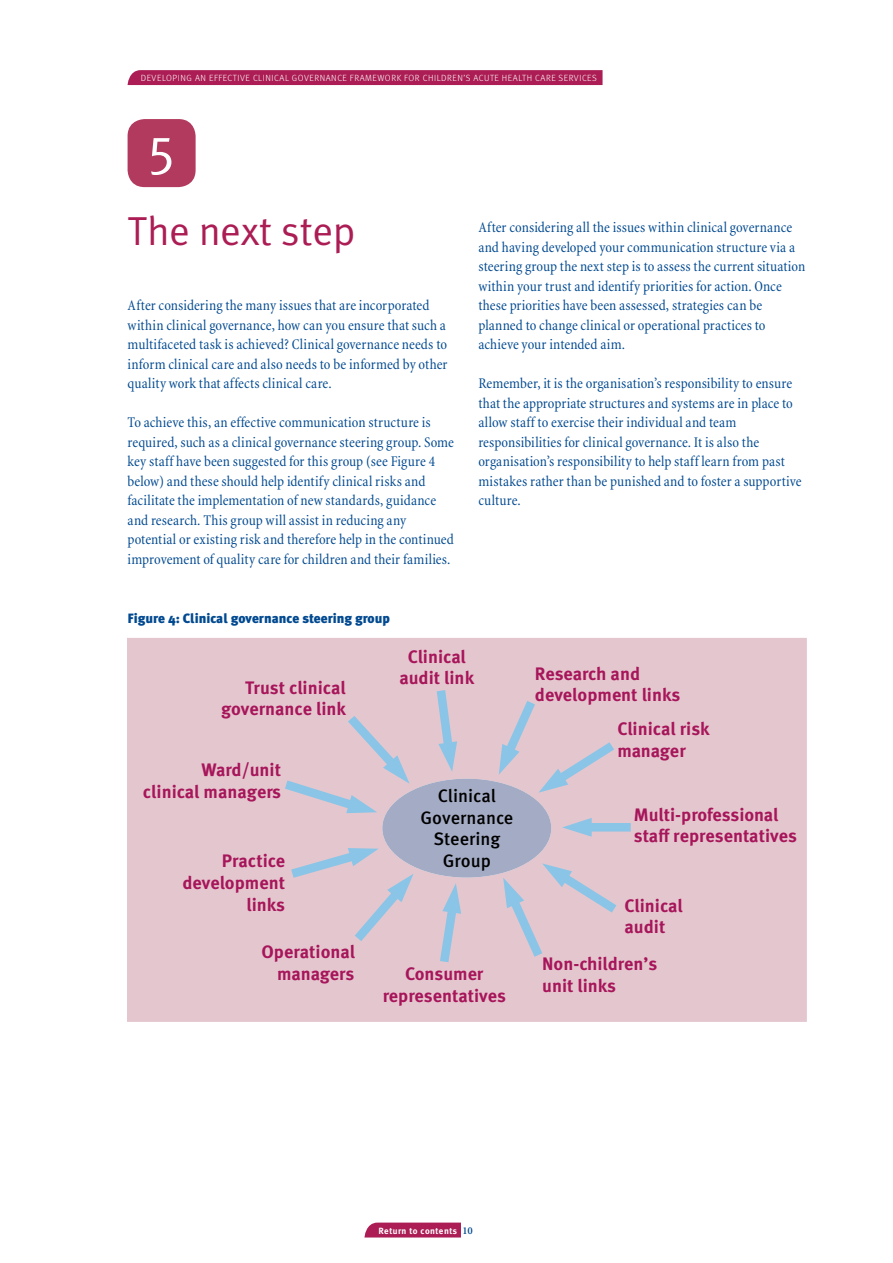
<style>
.page{position:relative;width:893px;height:1263px;background:#fff}
.page>*{position:absolute;margin:0;border:0;box-sizing:border-box;transform-origin:0 0}
.t1{font:54px "Meta Plus Normal";color:#fff}
.t2{font:40.5px "Meta Plus Normal";color:#ab1d54}
.t3{font:700 18px/21.6px "Meta OT";color:#a7155a}
.t4{font:500 18px/21.6px "Meta OT";color:#000;text-align:center}
.t5{font:condensed 15px/19.5px "Minion";letter-spacing:.005em;color:#004990}
.t6{font:900 13.5px "Meta Plus";color:#004990}
.t7{font:600 10.5px "Minion Pro";color:#004990}
.t8{font:300 9px "Meta OT";letter-spacing:.06em;color:#fff}
.t9{font:700 9px "Meta Plus";letter-spacing:.05em;color:#fff}
</style>
<div class="page">
<svg style="left:364px;top:1222px;width:97px;height:15px"></svg>
<svg style="left:128px;top:70px;width:475px;height:15px;background:#ac2056"></svg>
<div style="left:128px;top:638px;width:679px;height:384px;background:#e4c7ce"></div>
<div style="left:382px;top:779px;width:169px;height:98px;background:#a4abc4;border-radius:50%"></div>
<svg style="left:562px;top:818px;width:69px;height:19px"></svg>
<svg style="left:499px;top:701px;width:115px;height:92px;background:#d6c6d1"></svg>
<svg style="left:437px;top:690px;width:20px;height:82px;background:#bbc6d9"></svg>
<svg style="left:285px;top:716px;width:125px;height:97px;background:#d6c6d1"></svg>
<svg style="left:291px;top:848px;width:123px;height:93px;background:#d6c6d1"></svg>
<svg style="left:440px;top:883px;width:21px;height:79px;background:#bdc6d8"></svg>
<svg style="left:503px;top:863px;width:113px;height:94px;background:#d6c6d1"></svg>
<div style="left:128px;top:119px;width:68px;height:68px;background:#b13a5e;border-radius:17px"></div>
<p class="t8" style="left:141px;top:73px;width:458px">DEVELOPING AN EFFECTIVE CLINICAL GOVERNANCE FRAMEWORK FOR CHILDREN’S ACUTE HEALTH CARE SERVICES</p>
<h1 class="t1" style="left:147px;top:115px;width:30px">5</h1>
<h2 class="t2" style="left:128px;top:207px;width:229px">The next step</h2>
<p class="t5" style="left:128px;top:296px;width:321px">After considering the many issues that are incorporated within clinical governance, how can you ensure that such a multifaceted task is achieved? Clinical governance needs to inform clinical care and also needs to be informed by other quality work that affects clinical care.</p>
<p class="t5" style="left:128px;top:413px;width:328px">To achieve this, an effective communication structure is required, such as a clinical governance steering group. Some key staff have been suggested for this group (see Figure 4 below) and these should help identify clinical risks and facilitate the implementation of new standards, guidance and research. This group will assist in reducing any potential or existing risk and therefore help in the continued improvement of quality care for children and their families.</p>
<p class="t6" style="left:128px;top:610px;width:264px">Figure 4: Clinical governance steering group</p>
<p class="t5" style="left:478px;top:218px;width:328px">After considering all the issues within clinical governance and having developed your communication structure via a steering group the next step is to assess the current situation within your trust and identify priorities for action. Once these priorities have been assessed, strategies can be planned to change clinical or operational practices to achieve your intended aim.</p>
<p class="t5" style="left:478px;top:374px;width:325px">Remember, it is the organisation’s responsibility to ensure that the appropriate structures and systems are in place to allow staff to exercise their individual and team responsibilities for clinical governance. It is also the organisation’s responsibility to help staff learn from past mistakes rather than be punished and to foster a supportive culture.</p>
<p class="t3" style="left:221px;top:677px;width:126px;text-align:right">Trust clinical governance link</p>
<p class="t3" style="left:143px;top:760px;width:140px;text-align:right">Ward/unit clinical managers</p>
<p class="t3" style="left:182px;top:851px;width:104px;text-align:right">Practice development links</p>
<p class="t3" style="left:262px;top:942px;width:95px;text-align:right">Operational managers</p>
<p class="t3" style="left:399px;top:646px;width:76px;text-align:center">Clinical audit link</p>
<p class="t4" style="left:420px;top:785px;width:94px">Clinical<br>Governance<br>Steering<br>Group</p>
<p class="t3" style="left:535px;top:663px;width:147px">Research and development links</p>
<p class="t3" style="left:617px;top:718px;width:94px">Clinical risk manager</p>
<p class="t3" style="left:634px;top:804px;width:165px">Multi-professional staff representatives</p>
<p class="t3" style="left:624px;top:895px;width:60px">Clinical audit</p>
<p class="t3" style="left:383px;top:963px;width:125px;text-align:center">Consumer representatives</p>
<p class="t3" style="left:542px;top:954px;width:117px">Non-children’s unit links</p>
<p class="t7" style="left:463px;top:1223px;width:11px">10</p>
<p class="t9" style="left:379px;top:1225px;width:80px">Return to contents</p>
</div>
